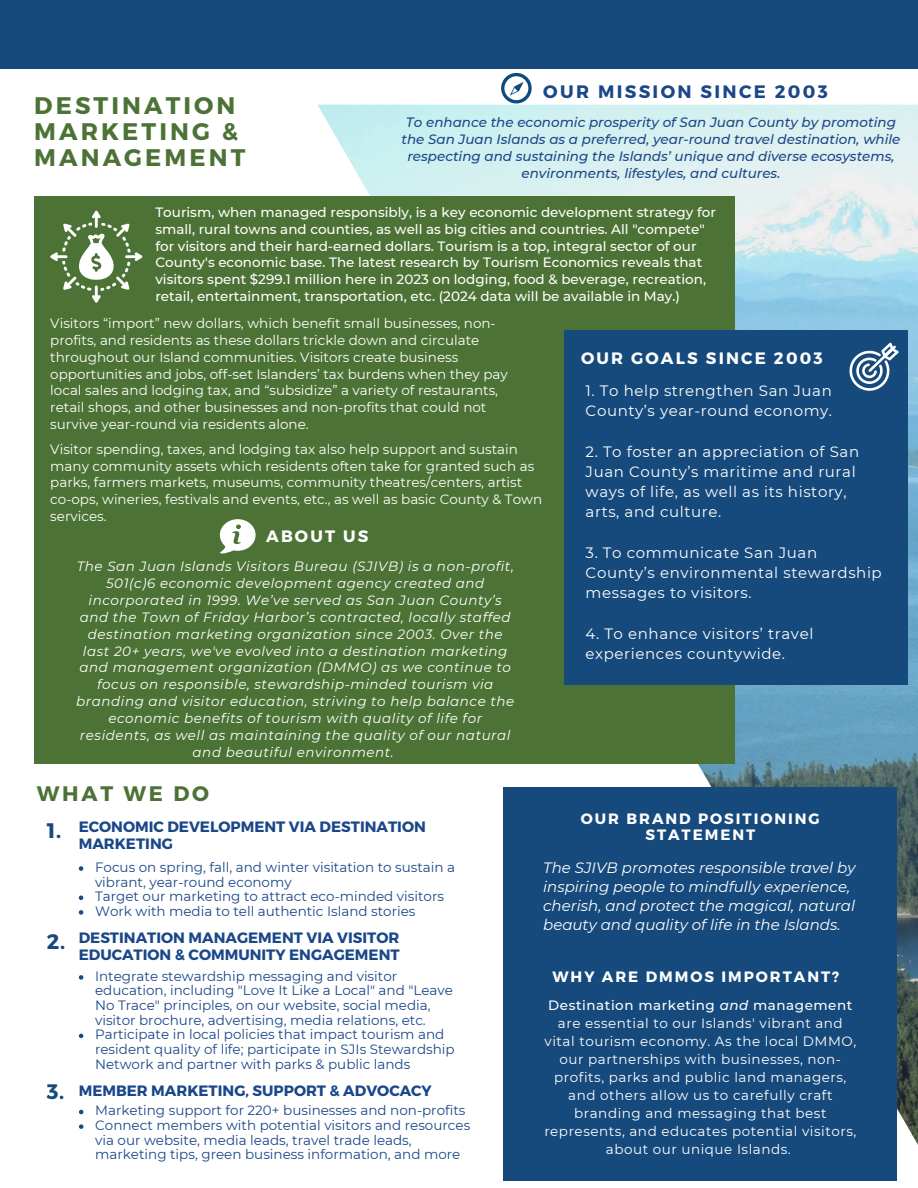
<style>
.page{position:relative;width:918px;height:1188px;background:#fff}
.page>*{position:absolute;margin:0;border:0;box-sizing:border-box;transform-origin:0 0}
.t1{font:700 24px/25.8px "Montserrat";letter-spacing:.13em;color:#4c7335}
.t2{font:700 21px "Montserrat";letter-spacing:.13em;color:#4c7335}
.t3{font:700 21px "Montserrat";color:#174a7c}
.t4{font:700 18px "Montserrat";letter-spacing:.13em;color:#1a4789}
.t5{font:700 16.5px "Montserrat";letter-spacing:.13em;color:#fff}
.t6{font:15px/20.2px "Montserrat";letter-spacing:.04em;color:#fff}
.t7{font:italic 15px/19.2px "Montserrat";color:#fff}
.t8{font:700 15px/16.8px "Montserrat";color:#1a4789}
.t9{font:700 15px/15.8px "Montserrat";letter-spacing:.13em;color:#fff;text-align:center}
.t10{font:13.5px/14.7px "Montserrat";color:#1a4789}
.t11{font:13.5px/16.8px "Montserrat";color:#fff}
.t12{font:italic 13.5px/16.8px "Montserrat";letter-spacing:.04em;color:#fff;text-align:center}
.t13{font:500 13.5px/16.8px "Montserrat";color:#fff}
.t14{font:13.5px/18px "Montserrat";letter-spacing:.04em;color:#fff;text-align:center}
.t15{font:italic 500 13.5px/16.8px "Montserrat";color:#1a4789;text-align:center}
.s1{font-weight:500}
.s2{font-weight:500;font-style:italic}
</style>
<div class="page">
<img style="left:318px;top:105px;width:600px;height:1076px">
<div style="left:0;top:0;width:918px;height:68px;background:#174a7c"></div>
<div style="left:34px;top:196px;width:701px;height:568px;background:#4c7335"></div>
<div style="left:504px;top:788px;width:393px;height:393px;background:#174a7c"></div>
<div style="left:564px;top:331px;width:343px;height:354px;background:#174a7c"></div>
<svg style="left:220px;top:519px;width:36px;height:35px"></svg>
<svg style="left:849px;top:343px;width:49px;height:48px"></svg>
<svg style="left:501px;top:73px;width:30px;height:30px"></svg>
<svg style="left:50px;top:211px;width:92px;height:92px"></svg>
<svg style="left:79px;top:1110px;width:4px;height:4px"></svg>
<svg style="left:79px;top:1124px;width:4px;height:5px"></svg>
<svg style="left:79px;top:866px;width:4px;height:5px"></svg>
<svg style="left:79px;top:896px;width:4px;height:4px"></svg>
<svg style="left:79px;top:910px;width:4px;height:5px"></svg>
<svg style="left:79px;top:975px;width:4px;height:5px"></svg>
<svg style="left:79px;top:1034px;width:4px;height:4px"></svg>
<h6 class="t1" style="left:34px;top:91px;width:213px">DESTINATION<br>MARKETING &amp;<br>MANAGEMENT</h6>
<h5 class="t4" style="left:543px;top:80px;width:286px">OUR MISSION SINCE 2003</h5>
<h6 class="t15" style="left:401px;top:114px;width:501px">To enhance the economic prosperity of San Juan County by promoting the San Juan Islands as a preferred, year-round travel destination, while respecting and sustaining the Islands’ unique and diverse ecosystems, environments, lifestyles, and cultures.</h6>
<p class="t13" style="left:155px;top:204px;width:562px">Tourism, when managed responsibly, is a key economic development strategy for small, rural towns and counties, as well as big cities and countries. All "compete" for visitors and their hard-earned dollars. Tourism is a top, integral sector of our County's economic base. The latest research by Tourism Economics reveals that visitors spent $299.1 million here in 2023 on lodging, food &amp; beverage, recreation, retail, entertainment, transportation, etc. (2024 data will be available in May.)</p>
<h4 class="t11" style="left:50px;top:315px;width:459px">Visitors “import” new dollars, which benefit small businesses, non&shy;profits, and residents as these dollars trickle down and circulate throughout our Island communities. Visitors create business opportunities and jobs, off-set Islanders’ tax burdens when they pay local sales and lodging tax, and “subsidize” a variety of restaurants, retail shops, and other businesses and non-profits that could not survive year-round via residents alone.</h4>
<h2 class="t11" style="left:50px;top:440px;width:493px">Visitor spending, taxes, and lodging tax also help support and sustain many community assets which residents often take for granted such as parks, farmers markets, museums, community theatres/centers, artist co-ops, wineries, festivals and events, etc., as well as basic County &amp; Town services.</h2>
<h3 class="t5" style="left:266px;top:525px;width:104px">ABOUT US</h3>
<p class="t12" style="left:76px;top:558px;width:440px">The San Juan Islands Visitors Bureau (SJIVB) is a non-profit, 501(c)6 economic development agency created and incorporated in 1999. We’ve served as San Juan County’s and the Town of Friday Harbor’s contracted, locally staffed destination marketing organization since 2003. Over the last 20+ years, we've evolved into a destination marketing and management organization (DMMO) as we continue to focus on responsible, stewardship-minded tourism via branding and visitor education, striving to help balance the economic benefits of tourism with quality of life for residents, as well as maintaining the quality of our natural and beautiful environment.</p>
<p class="t2" style="left:37px;top:780px;width:174px">WHAT WE DO</p>
<p class="t5" style="left:581px;top:347px;width:243px">OUR GOALS SINCE 2003</p>
<p class="t6" style="left:586px;top:380px;width:248px">1. To help strengthen San Juan<br>County’s year-round economy.</p>
<p class="t6" style="left:586px;top:441px;width:275px">2. To foster an appreciation of San<br>Juan County’s maritime and rural ways of life, as well as its history, arts, and culture.</p>
<p class="t6" style="left:586px;top:542px;width:298px">3. To communicate San Juan<br>County’s environmental stewardship messages to visitors.</p>
<p class="t6" style="left:586px;top:623px;width:229px">4. To enhance visitors’ travel experiences countywide.</p>
<p class="t3" style="left:47px;top:817px;width:16px">1.</p>
<p class="t3" style="left:47px;top:928px;width:20px">2.</p>
<h4 class="t8" style="left:79px;top:818px;width:349px">ECONOMIC DEVELOPMENT VIA DESTINATION<br>MARKETING</h4>
<p class="t10" style="left:95px;top:860px;width:362px">Focus on spring, fall, and winter visitation to sustain a vibrant, year-round economy</p>
<p class="t10" style="left:95px;top:889px;width:351px">Target our marketing to attract eco-minded visitors</p>
<p class="t10" style="left:95px;top:904px;width:322px">Work with media to tell authentic Island stories</p>
<h1 class="t8" style="left:79px;top:928px;width:322px">DESTINATION MANAGEMENT VIA VISITOR<br>EDUCATION &amp; COMMUNITY ENGAGEMENT</h1>
<p class="t9" style="left:581px;top:810px;width:240px">OUR BRAND POSITIONING<br>STATEMENT</p>
<h3 class="t7" style="left:543px;top:858px;width:314px">The SJIVB promotes responsible travel by inspiring people to mindfully experience, cherish, and protect the magical, natural beauty and quality of life in the Islands.</h3>
<h4 class="t3" style="left:47px;top:1078px;width:19px">3.</h4>
<p class="t10" style="left:95px;top:969px;width:359px">Integrate stewardship messaging and visitor education, including "Love It Like a Local" and "Leave No Trace" principles, on our website, social media, visitor brochure, advertising, media relations, etc.</p>
<h6 class="t10" style="left:95px;top:1027px;width:361px">Participate in local policies that impact tourism and resident quality of life; participate in SJIs Stewardship<br>Network and partner with parks &amp; public lands</h6>
<p class="t8" style="left:79px;top:1082px;width:355px">MEMBER MARKETING, SUPPORT &amp; ADVOCACY</p>
<p class="t10" style="left:95px;top:1103px;width:372px">Marketing support for 220+ businesses and non-profits</p>
<p class="t10" style="left:95px;top:1118px;width:377px">Connect members with potential visitors and resources via our website, media leads, travel trade leads, marketing tips, green business information, and more</p>
<p class="t9" style="left:553px;top:968px;width:288px">WHY ARE DMMOS IMPORTANT?</p>
<p class="t14" style="left:544px;top:996px;width:314px"><span class="s1">Destination marketing</span> <span class="s2">and</span> <span class="s1">management </span>are essential to our Islands' vibrant and vital tourism economy. As the local DMMO, our partnerships with businesses, non&shy;profits, parks and public land managers, and others allow us to carefully craft branding and messaging that best represents, and educates potential visitors, about our unique Islands.</p>
</div>
